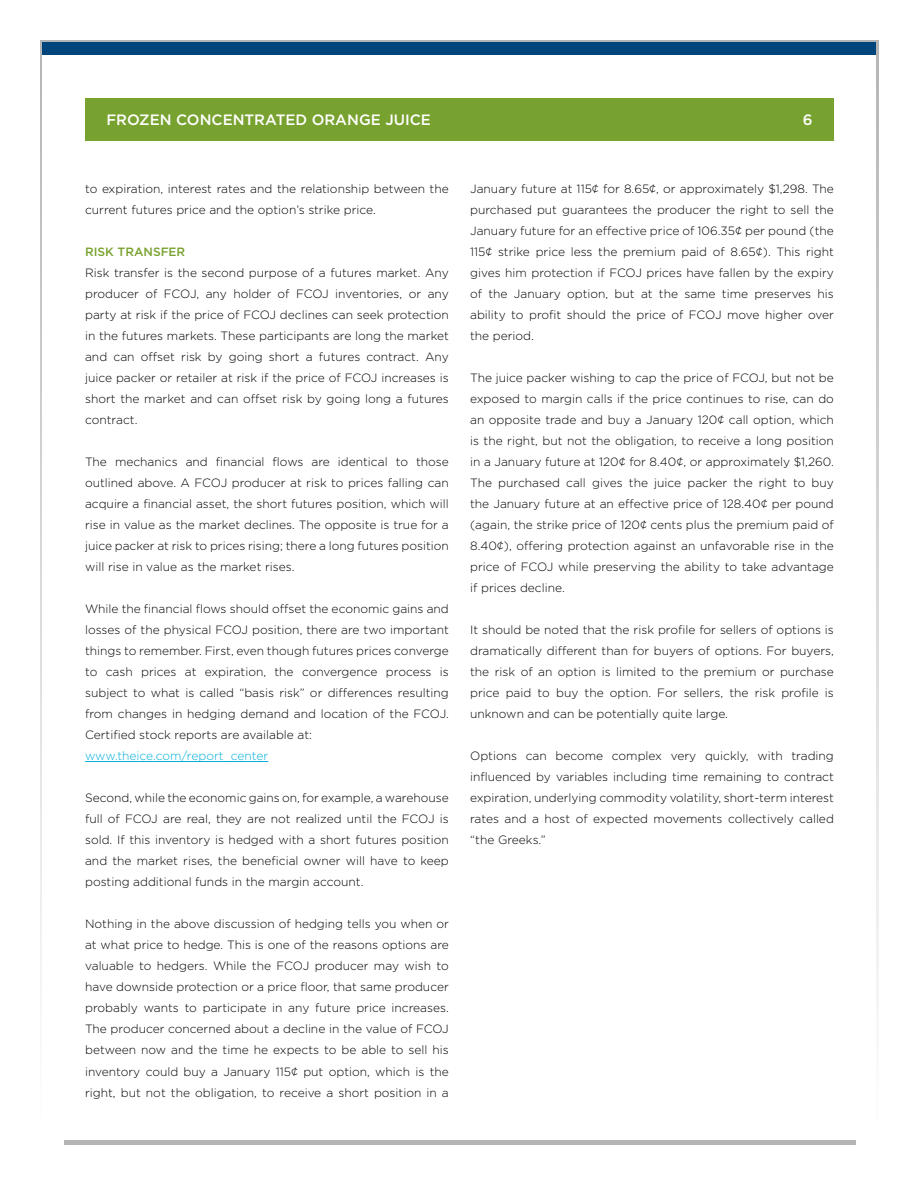
<style>
.page{position:relative;width:919px;height:1187px;background:#fff}
.page>*{position:absolute;margin:0;border:0;box-sizing:border-box;transform-origin:0 0}
.t1{font:500 15px "Gotham";color:#fff}
.t2{font:300 12px/21px "Gotham";color:#000;text-align:justify}
.t3{font:300 12px "Gotham";color:#00afdb}
.t4{font:500 12px "Gotham";color:#78a22f}
</style>
<div class="page">
<div style="left:43px;top:43px;width:833px;height:12px;background:#00457c"></div>
<hr style="left:64px;top:1140px;width:791px;height:4px;background:#b4b4b5">
<hr style="left:85px;top:761px;width:183px;height:1px;background:#00afdb">
<div style="left:85px;top:98px;width:748px;height:42px;background:#78a22f"></div>
<p class="t1" style="left:106px;top:110px;width:326px">FROZEN CONCENTRATED ORANGE JUICE</p>
<p class="t1" style="left:802px;top:110px;width:11px">6</p>
<p class="t2" style="left:85px;top:178px;width:365px">to expiration, interest rates and the relationship between the current futures price and the option’s strike price.</p>
<p class="t4" style="left:85px;top:244px;width:102px">RISK TRANSFER</p>
<p class="t2" style="left:85px;top:262px;width:365px">Risk transfer is the second purpose of a futures market. Any producer of FCOJ, any holder of FCOJ inventories, or any party at risk if the price of FCOJ declines can seek protection in the futures markets. These participants are long the market and can offset risk by going short a futures contract. Any juice packer or retailer at risk if the price of FCOJ increases is short the market and can offset risk by going long a futures contract.</p>
<p class="t2" style="left:85px;top:451px;width:365px">The mechanics and financial flows are identical to those outlined above. A FCOJ producer at risk to prices falling can acquire a financial asset, the short futures position, which will rise in value as the market declines. The opposite is true for a juice packer at risk to prices rising; there a long futures position will rise in value as the market rises.</p>
<p class="t2" style="left:85px;top:598px;width:365px">While the financial flows should offset the economic gains and losses of the physical FCOJ position, there are two important things to remember. First, even though futures prices converge to cash prices at expiration, the convergence process is subject to what is called “basis risk” or differences resulting from changes in hedging demand and location of the FCOJ.<br>Certified stock reports are available at:</p>
<p class="t3" style="left:85px;top:748px;width:185px">www.theice.com/report_center</p>
<p class="t2" style="left:85px;top:787px;width:365px">Second, while the economic gains on, for example, a warehouse full of FCOJ are real, they are not realized until the FCOJ is sold. If this inventory is hedged with a short futures position and the market rises, the beneficial owner will have to keep posting additional funds in the margin account.</p>
<p class="t2" style="left:85px;top:913px;width:365px">Nothing in the above discussion of hedging tells you when or at what price to hedge. This is one of the reasons options are valuable to hedgers. While the FCOJ producer may wish to have downside protection or a price floor, that same producer probably wants to participate in any future price increases.<br>The producer concerned about a decline in the value of FCOJ between now and the time he expects to be able to sell his inventory could buy a January 115¢ put option, which is the right, but not the obligation, to receive a short position in a</p>
<p class="t2" style="left:470px;top:178px;width:365px">January future at 115¢ for 8.65¢, or approximately $1,298. The purchased put guarantees the producer the right to sell the January future for an effective price of 106.35¢ per pound (the 115¢ strike price less the premium paid of 8.65¢). This right gives him protection if FCOJ prices have fallen by the expiry of the January option, but at the same time preserves his ability to profit should the price of FCOJ move higher over the period.</p>
<p class="t2" style="left:470px;top:367px;width:365px">The juice packer wishing to cap the price of FCOJ, but not be exposed to margin calls if the price continues to rise, can do an opposite trade and buy a January 120¢ call option, which is the right, but not the obligation, to receive a long position in a January future at 120¢ for 8.40¢, or approximately $1,260.<br>The purchased call gives the juice packer the right to buy the January future at an effective price of 128.40¢ per pound (again, the strike price of 120¢ cents plus the premium paid of 8.40¢), offering protection against an unfavorable rise in the price of FCOJ while preserving the ability to take advantage if prices decline.</p>
<p class="t2" style="left:470px;top:619px;width:365px">It should be noted that the risk profile for sellers of options is dramatically different than for buyers of options. For buyers, the risk of an option is limited to the premium or purchase price paid to buy the option. For sellers, the risk profile is unknown and can be potentially quite large.</p>
<p class="t2" style="left:470px;top:745px;width:365px">Options can become complex very quickly, with trading influenced by variables including time remaining to contract expiration, underlying commodity volatility, short-term interest rates and a host of expected movements collectively called “the Greeks.”</p>
</div>
